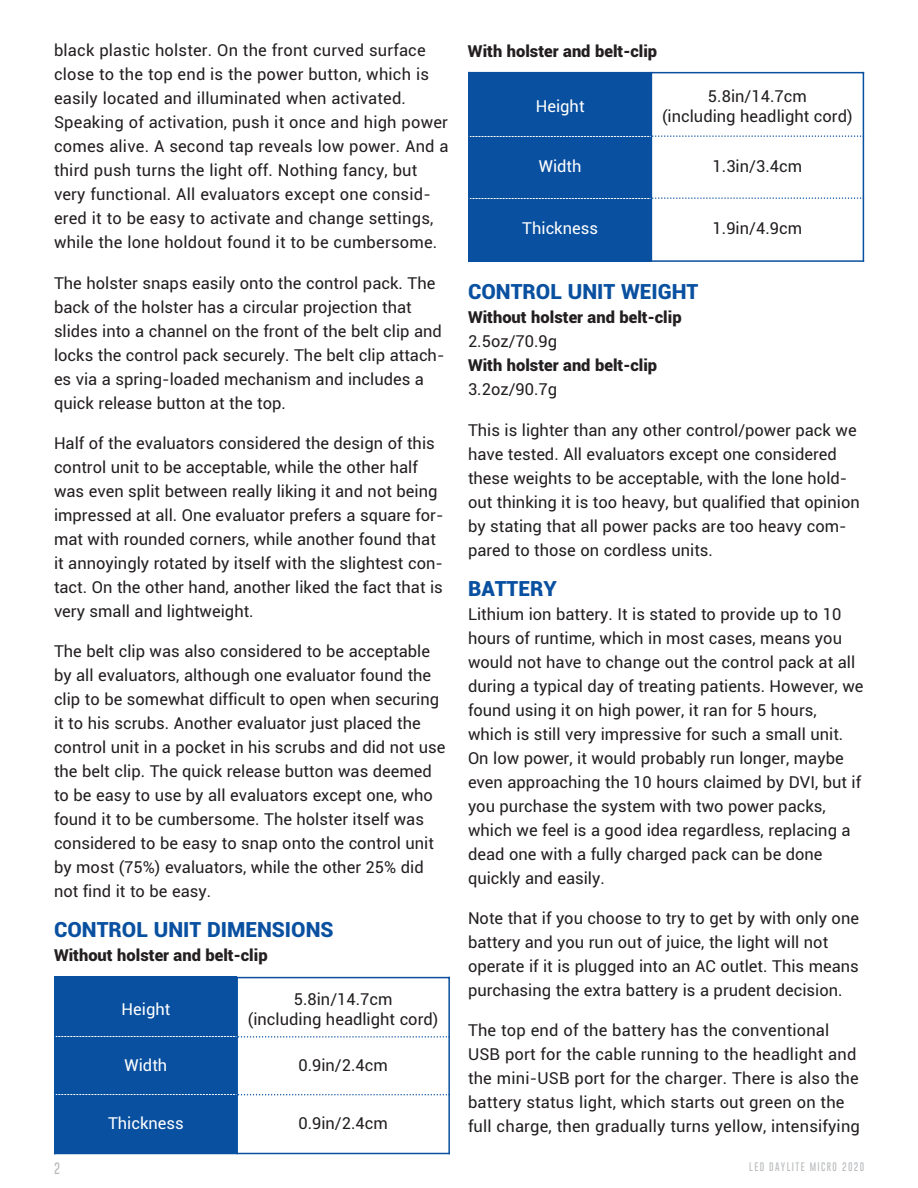
<style>
.page{position:relative;width:918px;height:1188px;background:#fff}
.page>*{position:absolute;margin:0;border:0;box-sizing:border-box;transform-origin:0 0}
.t1{font:900 21px "Roboto";color:#0950a0}
.t2{font:16.5px/24px "Roboto";color:#231f20}
.t3{font:900 16.5px "Roboto";color:#231f20}
.t4{font:16.5px "Roboto";color:#fff}
.t5{font:100 12px "Gobold";color:#bcbec0}
.t6{font:100 9px "Gobold";letter-spacing:.15em;color:#bcbec0}
</style>
<div class="page">
<div style="left:54px;top:977px;width:183px;height:59px;background:#0950a0"></div>
<div style="left:54px;top:1038px;width:183px;height:56px;background:#0950a0"></div>
<div style="left:54px;top:1095px;width:183px;height:59px;background:#0950a0"></div>
<hr style="left:236px;top:977px;width:2px;height:177px;background:#0950a0">
<hr style="left:448px;top:977px;width:2px;height:177px;background:#0950a0">
<hr style="left:54px;top:977px;width:396px;height:1px;background:#0950a0">
<svg style="left:54px;top:1036px;width:395px;height:2px"></svg>
<svg style="left:54px;top:1094px;width:395px;height:1px"></svg>
<hr style="left:54px;top:1153px;width:396px;height:1px;background:#0950a0">
<div style="left:468px;top:72px;width:183px;height:63px;background:#0950a0"></div>
<div style="left:468px;top:137px;width:183px;height:60px;background:#0950a0"></div>
<div style="left:468px;top:199px;width:183px;height:63px;background:#0950a0"></div>
<hr style="left:651px;top:72px;width:1px;height:190px;background:#0950a0">
<hr style="left:863px;top:72px;width:1px;height:190px;background:#0950a0">
<hr style="left:468px;top:72px;width:396px;height:1px;background:#0950a0">
<svg style="left:468px;top:135px;width:395px;height:2px"></svg>
<svg style="left:468px;top:197px;width:395px;height:2px"></svg>
<hr style="left:468px;top:260px;width:396px;height:2px;background:#0950a0">
<p class="t2" style="left:54px;top:40px;width:396px">black plastic holster. On the front curved surface close to the top end is the power button, which is easily located and illuminated when activated.<br>Speaking of activation, push it once and high power comes alive. A second tap reveals low power. And a third push turns the light off. Nothing fancy, but very functional. All evaluators except one consid&shy;ered it to be easy to activate and change settings, while the lone holdout found it to be cumbersome.</p>
<p class="t2" style="left:54px;top:272px;width:392px">The holster snaps easily onto the control pack. The back of the holster has a circular projection that slides into a channel on the front of the belt clip and locks the control pack securely. The belt clip attach&shy;es via a spring-loaded mechanism and includes a quick release button at the top.</p>
<p class="t2" style="left:54px;top:432px;width:391px">Half of the evaluators considered the design of this control unit to be acceptable, while the other half was even split between really liking it and not being impressed at all. One evaluator prefers a square for&shy;mat with rounded corners, while another found that it annoyingly rotated by itself with the slightest con&shy;tact. On the other hand, another liked the fact that is very small and lightweight.</p>
<p class="t2" style="left:54px;top:641px;width:393px">The belt clip was also considered to be acceptable by all evaluators, although one evaluator found the clip to be somewhat difficult to open when securing it to his scrubs. Another evaluator just placed the control unit in a pocket in his scrubs and did not use the belt clip. The quick release button was deemed to be easy to use by all evaluators except one, who found it to be cumbersome. The holster itself was considered to be easy to snap onto the control unit by most (75%) evaluators, while the other 25% did not find it to be easy.</p>
<p class="t1" style="left:54px;top:921px;width:281px">CONTROL UNIT DIMENSIONS</p>
<p class="t3" style="left:54px;top:949px;width:215px">Without holster and belt-clip</p>
<p class="t4" style="left:122px;top:1002px;width:50px">Height</p>
<p class="t2" style="left:248px;top:991px;width:192px;line-height:19.5px;text-align:center">5.8in/14.7cm<br>(including headlight cord)</p>
<p class="t4" style="left:125px;top:1058px;width:44px">Width</p>
<p class="t2" style="left:298px;top:1054px;width:91px">0.9in/2.4cm</p>
<p class="t4" style="left:108px;top:1116px;width:77px">Thickness</p>
<p class="t2" style="left:298px;top:1112px;width:91px">0.9in/2.4cm</p>
<p class="t3" style="left:468px;top:44px;width:191px">With holster and belt-clip</p>
<p class="t4" style="left:536px;top:100px;width:50px">Height</p>
<p class="t2" style="left:662px;top:88px;width:192px;line-height:19.5px;text-align:center">5.8in/14.7cm<br>(including headlight cord)</p>
<p class="t4" style="left:539px;top:159px;width:44px">Width</p>
<p class="t2" style="left:713px;top:155px;width:91px">1.3in/3.4cm</p>
<p class="t4" style="left:522px;top:222px;width:77px">Thickness</p>
<p class="t2" style="left:713px;top:218px;width:91px">1.9in/4.9cm</p>
<p class="t1" style="left:468px;top:283px;width:232px">CONTROL UNIT WEIGHT</p>
<p class="t3" style="left:468px;top:311px;width:215px">Without holster and belt-clip</p>
<p class="t2" style="left:468px;top:331px;width:91px">2.5oz/70.9g</p>
<p class="t3" style="left:468px;top:359px;width:191px">With holster and belt-clip</p>
<p class="t2" style="left:468px;top:379px;width:91px">3.2oz/90.7g</p>
<p class="t2" style="left:468px;top:419px;width:393px">This is lighter than any other control/power pack we have tested. All evaluators except one considered these weights to be acceptable, with the lone hold&shy;out thinking it is too heavy, but qualified that opinion by stating that all power packs are too heavy com&shy;pared to those on cordless units.</p>
<p class="t1" style="left:468px;top:580px;width:90px">BATTERY</p>
<p class="t2" style="left:468px;top:603px;width:397px">Lithium ion battery. It is stated to provide up to 10 hours of runtime, which in most cases, means you would not have to change out the control pack at all during a typical day of treating patients. However, we found using it on high power, it ran for 5 hours, which is still very impressive for such a small unit.<br>On low power, it would probably run longer, maybe even approaching the 10 hours claimed by DVI, but if you purchase the system with two power packs, which we feel is a good idea regardless, replacing a dead one with a fully charged pack can be done quickly and easily.</p>
<p class="t2" style="left:468px;top:907px;width:393px">Note that if you choose to try to get by with only one battery and you run out of juice, the light will not operate if it is plugged into an AC outlet. This means purchasing the extra battery is a prudent decision.</p>
<p class="t2" style="left:468px;top:1020px;width:393px">The top end of the battery has the conventional USB port for the cable running to the headlight and the mini-USB port for the charger. There is also the battery status light, which starts out green on the full charge, then gradually turns yellow, intensifying</p>
<p class="t5" style="left:54px;top:1163px;width:8px">2</p>
<p class="t6" style="left:749px;top:1163px;width:117px">LED DAYLITE MICRO 2020</p>
</div>
